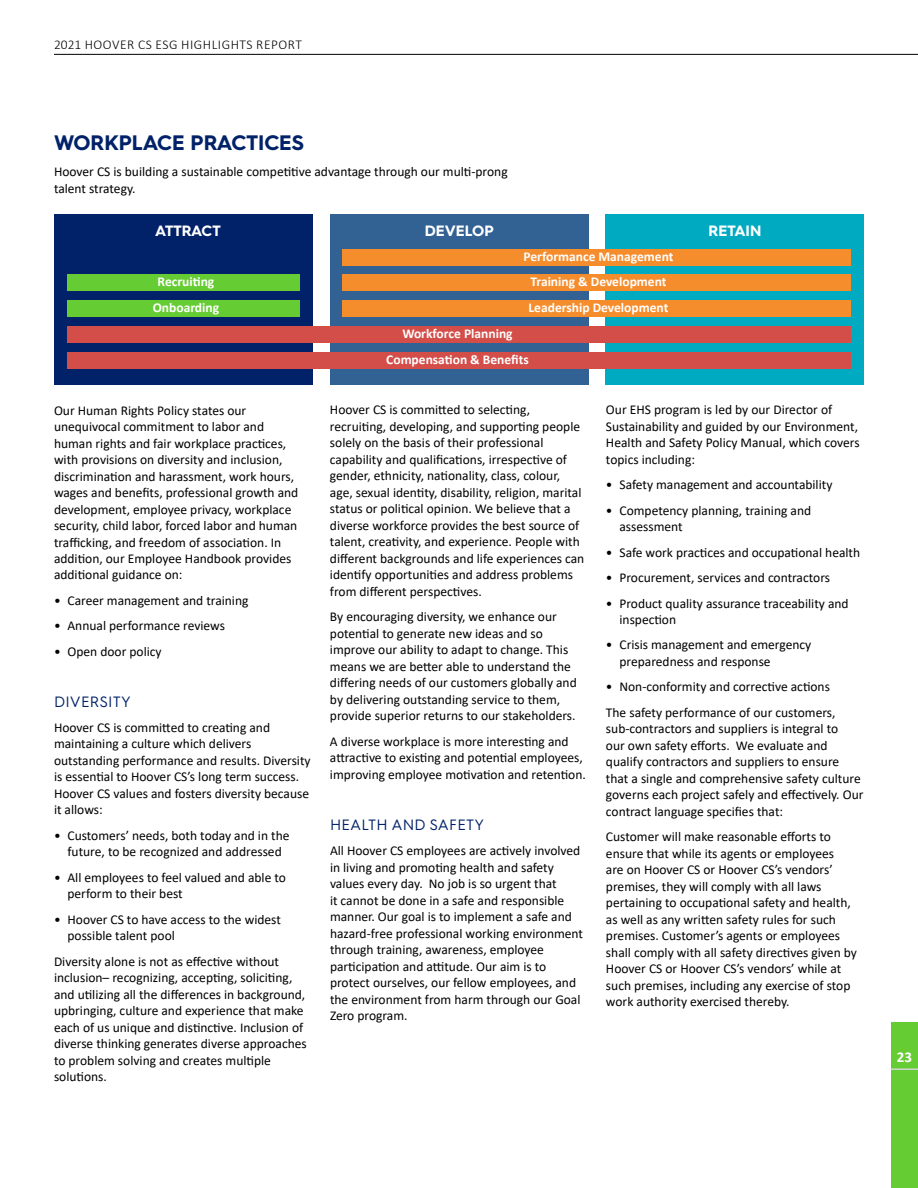
<style>
.page{position:relative;width:918px;height:1188px;background:#fff}
.page>*{position:absolute;margin:0;border:0;box-sizing:border-box;transform-origin:0 0}
.t1{font:700 21px "Hurme Geometric Sans 3";color:#012269}
.t2{font:15px "Hurme Geometric Sans 3";letter-spacing:.01em;color:#012269}
.t3{font:700 15px "Hurme Geometric Sans 3";color:#fff}
.t4{font:700 15px "Calibri";color:#fff}
.t5{font:13.5px/16.5px "Calibri";color:#000}
.t6{font:700 13.5px/26.1px "Calibri";color:#fff;text-align:center}
.t7{font:300 13.5px "Calibri";letter-spacing:.04em;color:#000}
</style>
<div class="page">
<hr style="left:54px;top:54px;width:864px;height:1px;background:#000">
<div style="left:891px;top:1022px;width:27px;height:166px;background:#6c3"></div>
<hr style="left:891px;top:1068px;width:27px;height:2px;background:#d2d3d4">
<div style="left:54px;top:214px;width:259px;height:170px;background:#012269"></div>
<div style="left:330px;top:214px;width:259px;height:170px;background:#326194"></div>
<div style="left:605px;top:214px;width:259px;height:170px;background:#00abc2"></div>
<div style="left:342px;top:249px;width:508px;height:16px;background:#f68d2d"></div>
<div style="left:342px;top:275px;width:508px;height:16px;background:#f68d2d"></div>
<div style="left:342px;top:301px;width:508px;height:16px;background:#f68d2d"></div>
<div style="left:67px;top:301px;width:232px;height:16px;background:#6c3"></div>
<div style="left:67px;top:275px;width:232px;height:16px;background:#6c3"></div>
<div style="left:67px;top:327px;width:783px;height:16px;background:#d34d49"></div>
<div style="left:67px;top:353px;width:783px;height:16px;background:#d34d49"></div>
<p class="t7" style="left:54px;top:36px;width:250px">2021 HOOVER CS ESG HIGHLIGHTS REPORT</p>
<h1 class="t1" style="left:54px;top:128px;width:252px">WORKPLACE PRACTICES</h1>
<p class="t5" style="left:54px;top:163px;width:455px">Hoover CS is building a sustainable competitive advantage through our multi-prong talent strategy.</p>
<p class="t3" style="left:155px;top:220px;width:67px">ATTRACT</p>
<p class="t3" style="left:425px;top:220px;width:70px">DEVELOP</p>
<p class="t3" style="left:709px;top:220px;width:54px">RETAIN</p>
<p class="t6" style="left:523px;top:243px;width:152px">Performance Management</p>
<p class="t6" style="left:158px;top:269px;width:58px">Recruiting</p>
<p class="t6" style="left:531px;top:269px;width:137px">Training &amp; Development</p>
<p class="t6" style="left:153px;top:294px;width:68px">Onboarding</p>
<p class="t6" style="left:529px;top:294px;width:141px">Leadership Development</p>
<p class="t6" style="left:386px;top:320px;width:144px">Workforce Planning<br>Compensation &amp; Benefits</p>
<p class="t5" style="left:54px;top:401px;width:246px">Our Human Rights Policy states our unequivocal commitment to labor and human rights and fair workplace practices, with provisions on diversity and inclusion, discrimination and harassment, work hours, wages and benefits, professional growth and development, employee privacy, workplace security, child labor, forced labor and human trafficking, and freedom of association. In addition, our Employee Handbook provides additional guidance on:</p>
<p class="t5" style="left:54px;top:592px;width:196px">• Career management and training</p>
<p class="t5" style="left:54px;top:617px;width:173px">• Annual performance reviews</p>
<p class="t5" style="left:54px;top:643px;width:109px">• Open door policy</p>
<p class="t2" style="left:54px;top:691px;width:78px">DIVERSITY</p>
<p class="t5" style="left:54px;top:719px;width:258px">Hoover CS is committed to creating and maintaining a culture which delivers outstanding performance and results. Diversity is essential to Hoover CS’s long term success.<br>Hoover CS values and fosters diversity because it allows:</p>
<p class="t5" style="left:54px;top:827px;width:237px;text-align:center">• Customers’ needs, both today and in the future, to be recognized and addressed</p>
<p class="t5" style="left:68px;top:869px;width:220px;text-indent:-14px">• All employees to feel valued and able to perform to their best</p>
<p class="t5" style="left:68px;top:911px;width:215px;text-indent:-14px">• Hoover CS to have access to the widest possible talent pool</p>
<p class="t5" style="left:54px;top:953px;width:254px">Diversity alone is not as effective without inclusion– recognizing, accepting, soliciting, and utilizing all the differences in background, upbringing, culture and experience that make each of us unique and distinctive. Inclusion of diverse thinking generates diverse approaches to problem solving and creates multiple solutions.</p>
<p class="t5" style="left:330px;top:401px;width:256px">Hoover CS is committed to selecting, recruiting, developing, and supporting people solely on the basis of their professional capability and qualifications, irrespective of gender, ethnicity, nationality, class, colour, age, sexual identity, disability, religion, marital status or political opinion. We believe that a diverse workforce provides the best source of talent, creativity, and experience. People with different backgrounds and life experiences can identify opportunities and address problems from different perspectives.</p>
<p class="t5" style="left:330px;top:608px;width:248px">By encouraging diversity, we enhance our potential to generate new ideas and so improve our ability to adapt to change. This means we are better able to understand the differing needs of our customers globally and by delivering outstanding service to them, provide superior returns to our stakeholders.</p>
<p class="t5" style="left:330px;top:733px;width:257px">A diverse workplace is more interesting and attractive to existing and potential employees, improving employee motivation and retention.</p>
<p class="t2" style="left:330px;top:814px;width:156px">HEALTH AND SAFETY</p>
<p class="t5" style="left:330px;top:842px;width:255px">All Hoover CS employees are actively involved in living and promoting health and safety values every day. No job is so urgent that<br>it cannot be done in a safe and responsible manner. Our goal is to implement a safe and hazard-free professional working environment through training, awareness, employee participation and attitude. Our aim is to protect ourselves, our fellow employees, and the environment from harm through our Goal Zero program.</p>
<p class="t5" style="left:606px;top:401px;width:255px">Our EHS program is led by our Director of Sustainability and guided by our Environment, Health and Safety Policy Manual, which covers topics including:</p>
<p class="t5" style="left:606px;top:476px;width:228px">• Safety management and accountability</p>
<p class="t5" style="left:619px;top:502px;width:193px;text-indent:-14px">• Competency planning, training and assessment</p>
<p class="t5" style="left:606px;top:544px;width:256px">• Safe work practices and occupational health</p>
<p class="t5" style="left:606px;top:569px;width:226px">• Procurement, services and contractors</p>
<p class="t5" style="left:619px;top:594px;width:231px;text-indent:-14px">• Product quality assurance traceability and inspection</p>
<p class="t5" style="left:619px;top:636px;width:193px;text-indent:-14px">• Crisis management and emergency preparedness and response</p>
<p class="t5" style="left:606px;top:674px;width:231px;line-height:25.3px">• Non-conformity and corrective actions<br>The safety performance of our customers,</p>
<p class="t5" style="left:606px;top:720px;width:259px">sub-contractors and suppliers is integral to<br>our own safety efforts. We evaluate and qualify contractors and suppliers to ensure that a single and comprehensive safety culture governs each project safely and effectively. Our contract language specifies that:</p>
<p class="t5" style="left:606px;top:828px;width:252px">Customer will make reasonable efforts to ensure that while its agents or employees<br>are on Hoover CS or Hoover CS’s vendors’ premises, they will comply with all laws pertaining to occupational safety and health, as well as any written safety rules for such premises. Customer’s agents or employees shall comply with all safety directives given by Hoover CS or Hoover CS’s vendors’ while at such premises, including any exercise of stop work authority exercised thereby.</p>
<p class="t4" style="left:897px;top:1048px;width:17px">23</p>
</div>
